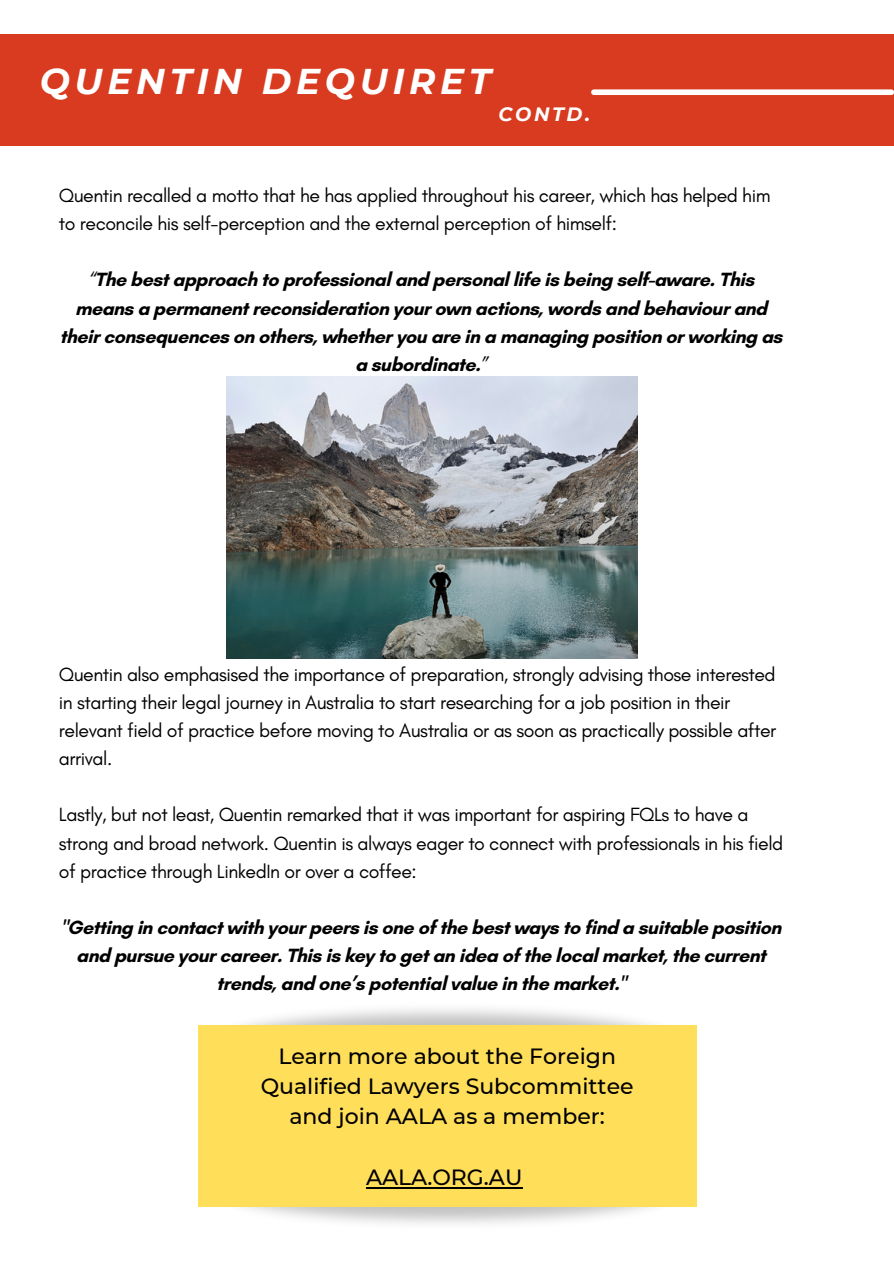
<style>
.page{position:relative;width:894px;height:1264px;background:#fff}
.page>*{position:absolute;margin:0;border:0;box-sizing:border-box;transform-origin:0 0}
.t1{font:italic 700 35.7px "Montserrat";letter-spacing:.13em;color:#fff}
.t2{font:500 22.05px/30.5px "Montserrat";color:#000;text-align:center}
.t3{font:19.5px/28.2px "Glacial Indifference";letter-spacing:-.025em;color:#000}
.t4{font:700 19.5px/28.2px "Glacial Indifference";letter-spacing:-.025em;color:#000;text-align:center}
.t5{font:italic 700 19.2px "Montserrat";letter-spacing:.13em;color:#fff}
.s1{font-weight:400;font-style:italic}
</style>
<div class="page">
<div style="left:0;top:34px;width:893px;height:111px;background:#d93b20"></div>
<div style="left:593px;top:89px;width:298px;height:6px;background:#fff"></div>
<img style="left:198px;top:1159px;width:499px;height:65px">
<img style="left:246px;top:1009px;width:451px;height:63px">
<div style="left:198px;top:1025px;width:498px;height:181px;background:#ffde59"></div>
<img style="left:226px;top:376px;width:411px;height:282px">
<hr style="left:366px;top:1186px;width:156px;height:2px;background:#000">
<h1 class="t1" style="left:40px;top:59px;width:452px">QUENTIN DEQUIRET</h1>
<p class="t5" style="left:498px;top:102px;width:93px">CONTD.</p>
<p class="t3" style="left:59px;top:181px;width:713px">Quentin recalled a motto that he has applied throughout his career, which has helped him to reconcile his self-perception and the external perception of himself:</p>
<p class="t4" style="left:60px;top:265px;width:723px"><span class="s1">“</span>The best approach to professional and personal life is being self-aware. This means a permanent reconsideration your own actions, words and behaviour and their consequences on others, whether you are in a managing position or working as a subordinate.<span class="s1">”</span></p>
<p class="t3" style="left:59px;top:659px;width:718px">Quentin also emphasised the importance of preparation, strongly advising those interested in starting their legal journey in Australia to start researching for a job position in their relevant field of practice before moving to Australia or as soon as practically possible after arrival.</p>
<p class="t3" style="left:59px;top:800px;width:725px">Lastly, but not least, Quentin remarked that it was important for aspiring FQLs to have a strong and broad network. Quentin is always eager to connect with professionals in his field of practice through LinkedIn or over a coffee:</p>
<p class="t4" style="left:61px;top:913px;width:721px">"Getting in contact with your peers is one of the best ways to find a suitable position and pursue your career. This is key to get an idea of the local market, the current trends, and one’s potential value in the market."</p>
<p class="t2" style="left:261px;top:1040px;width:374px">Learn more about the Foreign<br>Qualified Lawyers Subcommittee and join AALA as a member:</p>
<p class="t2" style="left:366px;top:1162px;width:158px">AALA.ORG.AU</p>
</div>
